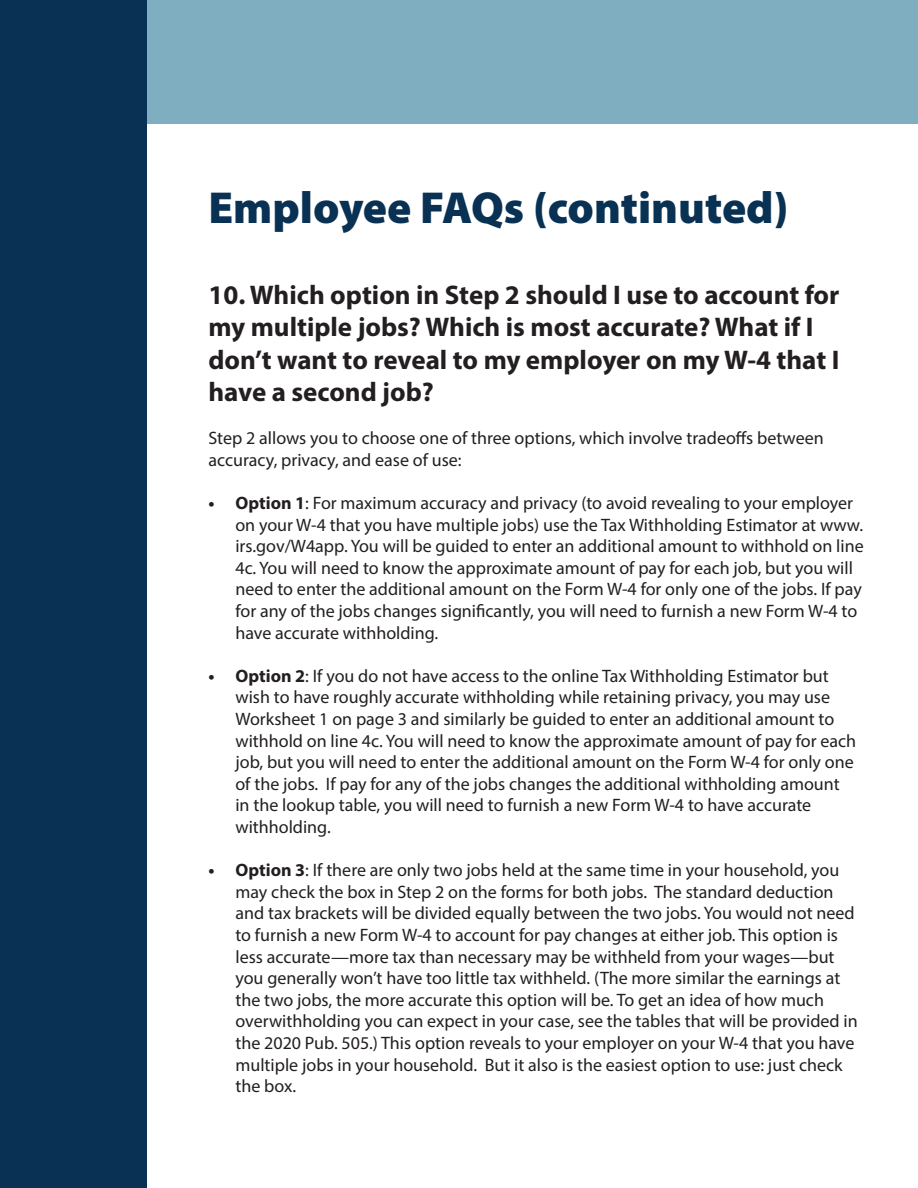
<style>
.page{position:relative;width:918px;height:1188px;background:#fff}
.page>*{position:absolute;margin:0;border:0;box-sizing:border-box;transform-origin:0 0}
.t1{font:900 45px "Myriad Pro";color:#093153}
.t2{font:700 27px/32.4px "Myriad Pro";color:#231f20}
.t3{font:18px/21.6px "Myriad Pro";color:#231f20}
.s1{font-weight:700}
</style>
<div class="page">
<div style="left:0;top:0;width:918px;height:123px;background:#80aec1"></div>
<div style="left:0;top:0;width:147px;height:1188px;background:#093153"></div>
<p class="t1" style="left:208px;top:178px;width:582px">Employee FAQs (continuted)</p>
<p class="t2" style="left:208px;top:278px;width:633px">10. Which option in Step 2 should I use to account for my multiple jobs? Which is most accurate? What if I don’t want to reveal to my employer on my W-4 that I have a second job?</p>
<p class="t3" style="left:208px;top:427px;width:617px">Step 2 allows you to choose one of three options, which involve tradeoffs between accuracy, privacy, and ease of use:</p>
<p class="t3" style="left:235px;top:492px;width:630px;text-indent:-27px"><span class="s1">• Option 1</span>: For maximum accuracy and privacy (to avoid revealing to your employer on your W-4 that you have multiple jobs) use the Tax Withholding Estimator at www. irs.gov/W4app. You will be guided to enter an additional amount to withhold on line 4c. You will need to know the approximate amount of pay for each job, but you will need to enter the additional amount on the Form W-4 for only one of the jobs. If pay for any of the jobs changes significantly, you will need to furnish a new Form W-4 to have accurate withholding.</p>
<p class="t3" style="left:235px;top:665px;width:622px;text-indent:-27px"><span class="s1">• Option 2</span>: If you do not have access to the online Tax Withholding Estimator but wish to have roughly accurate withholding while retaining privacy, you may use Worksheet 1 on page 3 and similarly be guided to enter an additional amount to withhold on line 4c. You will need to know the approximate amount of pay for each job, but you will need to enter the additional amount on the Form W-4 for only one of the jobs. If pay for any of the jobs changes the additional withholding amount in the lookup table, you will need to furnish a new Form W-4 to have accurate withholding.</p>
<p class="t3" style="left:235px;top:859px;width:624px;text-indent:-27px"><span class="s1">• Option 3</span>: If there are only two jobs held at the same time in your household, you may check the box in Step 2 on the forms for both jobs. The standard deduction and tax brackets will be divided equally between the two jobs. You would not need to furnish a new Form W-4 to account for pay changes at either job. This option is less accurate—more tax than necessary may be withheld from your wages—but you generally won’t have too little tax withheld. (The more similar the earnings at the two jobs, the more accurate this option will be. To get an idea of how much overwithholding you can expect in your case, see the tables that will be provided in the 2020 Pub. 505.) This option reveals to your employer on your W-4 that you have multiple jobs in your household. But it also is the easiest option to use: just check the box.</p>
</div>
